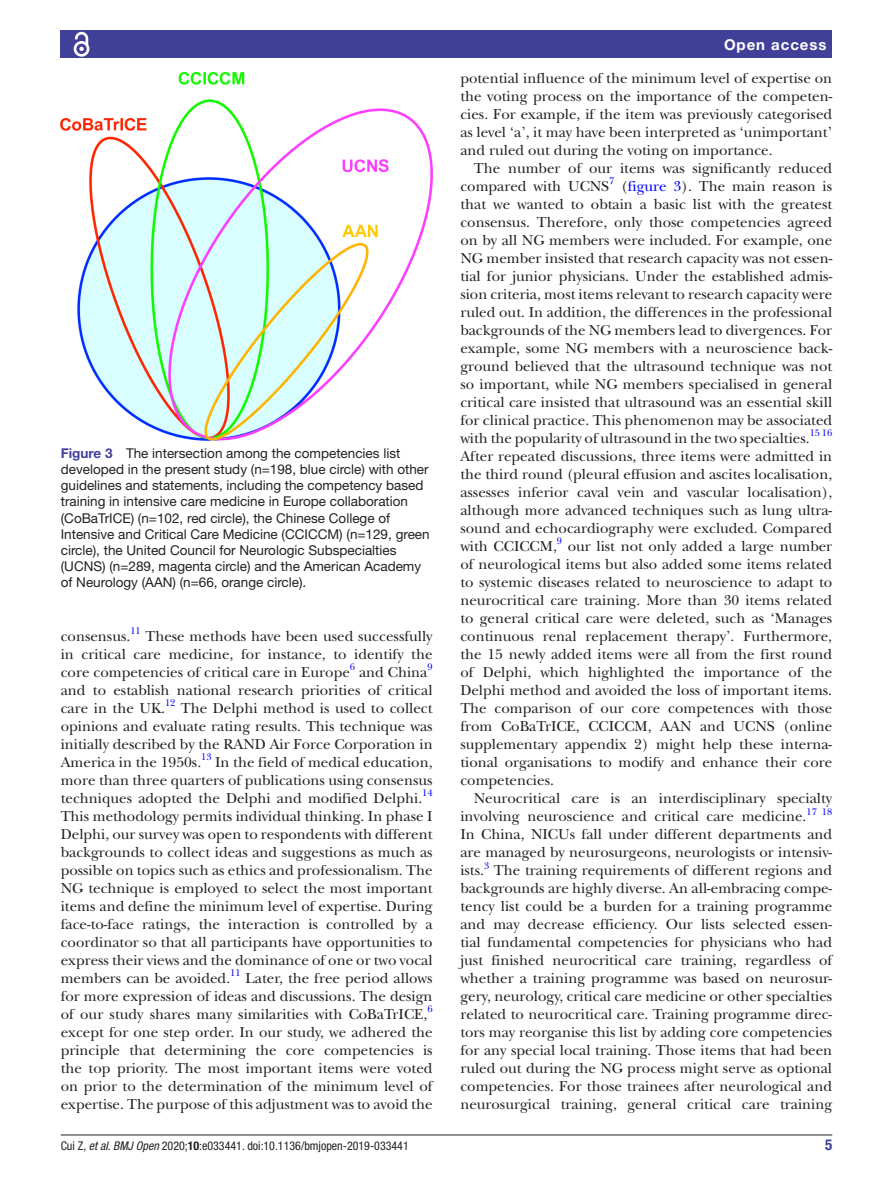
<style>
.page{position:relative;width:893px;height:1191px;background:#fff}
.page>*{position:absolute;margin:0;border:0;box-sizing:border-box;transform-origin:0 0}
.t1{font:15px/18px "New Baskerville";color:#231f20;text-align:justify}
.t2{font:700 15px "Helvetica Neue LT Std";letter-spacing:.065em;color:#fff}
.t3{font:700 condensed 15px "Helvetica Neue LT Std";color:#414099}
.t4{font:13.5px/16.2px "Helvetica Neue LT Std";color:#231f20}
.t5{font:condensed 12px "Helvetica Neue LT Std";color:#231f20}
.t6{font:9.9px "New Baskerville";color:#00f}
.s1{font-weight:700;color:#414099}
.s2{color:#00f}
.s3{font-style:italic}
.s4{font-weight:700}
</style>
<div class="page">
<hr style="left:61px;top:1134px;width:771px;height:1px;background:#231f20">
<div style="left:61px;top:31px;width:771px;height:27px;background:#414099"></div>
<svg style="left:73px;top:31px;width:17px;height:26px"></svg>
<img style="left:61px;top:73px;width:372px;height:367px">
<p class="t4" style="left:61px;top:445px;width:370px"><span class="s1">Figure 3</span> The intersection among the competencies list developed in the present study (n=198, blue circle) with other guidelines and statements, including the competency based training in intensive care medicine in Europe collaboration (CoBaTrICE) (n=102, red circle), the Chinese College of Intensive and Critical Care Medicine (CCICCM) (n=129, green circle), the United Council for Neurologic Subspecialties (UCNS) (n=289, magenta circle) and the American Academy of Neurology (AAN) (n=66, orange circle).</p>
<p class="t6" style="left:130px;top:625px;width:12px">11</p>
<p class="t1" style="left:61px;top:627px;width:373px;text-indent:85px">These methods have been used successfully in critical care medicine, for instance, to identify the core competencies of critical care in Europe</p>
<p class="t1" style="left:61px;top:627px;width:71px">consensus.</p>
<p class="t6" style="left:350px;top:661px;width:7px">6</p>
<p class="t1" style="left:359px;top:663px;width:70px">and China</p>
<p class="t6" style="left:427px;top:661px;width:7px">9</p>
<p class="t1" style="left:61px;top:681px;width:373px">and to establish national research priorities of critical care in the UK.</p>
<p class="t6" style="left:165px;top:697px;width:12px">12</p>
<p class="t1" style="left:61px;top:699px;width:373px;text-indent:120px">The Delphi method is used to collect opinions and evaluate rating results. This technique was initially described by the RAND Air Force Corporation in America in the 1950s.</p>
<p class="t6" style="left:201px;top:751px;width:12px">13</p>
<p class="t1" style="left:61px;top:753px;width:373px;text-indent:154px">In the field of medical education, more than three quarters of publications using consensus techniques adopted the Delphi and modified Delphi.</p>
<p class="t6" style="left:422px;top:787px;width:12px">14</p>
<p class="t1" style="left:61px;top:807px;width:373px">This methodology permits individual thinking. In phase I Delphi, our survey was open to respondents with different backgrounds to collect ideas and suggestions as much as possible on topics such as ethics and professionalism. The NG technique is employed to select the most important items and define the minimum level of expertise. During face-to-face ratings, the interaction is controlled by a coordinator so that all participants have opportunities to express their views and the dominance of one or two vocal members can be avoided.</p>
<p class="t6" style="left:230px;top:967px;width:12px">11</p>
<p class="t1" style="left:61px;top:969px;width:373px;text-indent:185px">Later, the free period allows for more expression of ideas and discussions. The design of our study shares many similarities with CoBaTrICE,</p>
<p class="t6" style="left:427px;top:1003px;width:7px">6</p>
<p class="t1" style="left:61px;top:1023px;width:373px">except for one step order. In our study, we adhered the principle that determining the core competencies is the top priority. The most important items were voted on prior to the determination of the minimum level of expertise. The purpose of this adjustment was to avoid the</p>
<p class="t2" style="left:724px;top:35px;width:104px">Open access</p>
<p class="t1" style="left:460px;top:69px;width:373px">potential influence of the minimum level of expertise on the voting process on the importance of the competen&shy;cies. For example, if the item was previously categorised as level ‘a’, it may have been interpreted as ‘unimportant’ and ruled out during the voting on importance.</p>
<p class="t1" style="left:460px;top:159px;width:373px;text-indent:14px">The number of our items was significantly reduced compared with UCNS</p>
<p class="t6" style="left:609px;top:175px;width:7px">7</p>
<p class="t1" style="left:460px;top:177px;width:373px;text-indent:161px">(<span class="s2">figure 3</span>). The main reason is that we wanted to obtain a basic list with the greatest consensus. Therefore, only those competencies agreed on by all NG members were included. For example, one NG member insisted that research capacity was not essen&shy;tial for junior physicians. Under the established admis&shy;sion criteria, most items relevant to research capacity were ruled out. In addition, the differences in the professional backgrounds of the NG members lead to divergences. For example, some NG members with a neuroscience back&shy;ground believed that the ultrasound technique was not so important, while NG members specialised in general critical care insisted that ultrasound was an essential skill for clinical practice. This phenomenon may be associated with the popularity of ultrasound in the two specialties.<sup>15</sup> <sup>16<br></sup>After repeated discussions, three items were admitted in the third round (pleural effusion and ascites localisation, assesses inferior caval vein and vascular localisation), although more advanced techniques such as lung ultra&shy;sound and echocardiography were excluded. Compared with CCICCM,</p>
<p class="t6" style="left:557px;top:535px;width:7px">9</p>
<p class="t1" style="left:460px;top:537px;width:373px;text-indent:107px">our list not only added a large number of neurological items but also added some items related to systemic diseases related to neuroscience to adapt to neurocritical care training. More than 30 items related to general critical care were deleted, such as ‘Manages continuous renal replacement therapy’. Furthermore, the 15 newly added items were all from the first round of Delphi, which highlighted the importance of the Delphi method and avoided the loss of important items.<br>The comparison of our core competences with those from CoBaTrICE, CCICCM, AAN and UCNS (online supplementary appendix 2) might help these interna&shy;tional organisations to modify and enhance their core competencies.</p>
<p class="t1" style="left:460px;top:789px;width:373px;text-indent:14px">Neurocritical care is an interdisciplinary specialty involving neuroscience and critical care medicine.</p>
<p class="t6" style="left:806px;top:805px;width:27px">17 18</p>
<p class="t1" style="left:460px;top:825px;width:373px">In China, NICUs fall under different departments and are managed by neurosurgeons, neurologists or intensiv&shy;ists.</p>
<p class="t6" style="left:484px;top:859px;width:7px">3</p>
<p class="t1" style="left:460px;top:861px;width:373px;text-indent:34px">The training requirements of different regions and backgrounds are highly diverse. An all-embracing compe&shy;tency list could be a burden for a training programme and may decrease efficiency. Our lists selected essen&shy;tial fundamental competencies for physicians who had just finished neurocritical care training, regardless of whether a training programme was based on neurosur&shy;gery, neurology, critical care medicine or other specialties related to neurocritical care. Training programme direc&shy;tors may reorganise this list by adding core competencies for any special local training. Those items that had been ruled out during the NG process might serve as optional competencies. For those trainees after neurological and neurosurgical training, general critical care training</p>
<p class="t5" style="left:61px;top:1138px;width:350px">Cui Z, <span class="s3">et al</span>. <span class="s3">BMJ Open</span> 2020;<span class="s4">10</span>:e033441. doi:10.1136/bmjopen-2019-033441</p>
<p class="t3" style="left:825px;top:1135px;width:9px">5</p>
</div>
